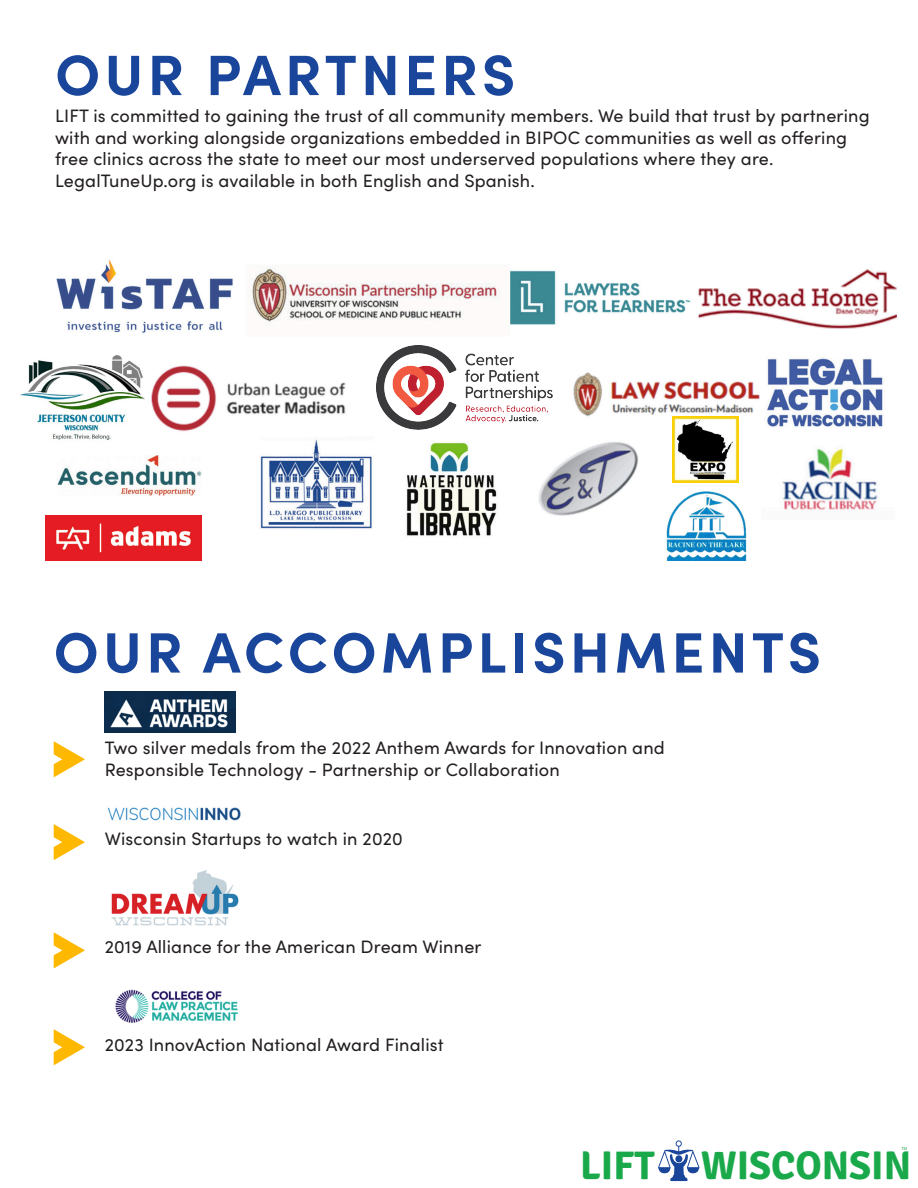
<style>
.page{position:relative;width:918px;height:1188px;background:#fff}
.page>*{position:absolute;margin:0;border:0;box-sizing:border-box;transform-origin:0 0}
.t1{font:700 57px "Sofia Pro";letter-spacing:.07em;color:#19469b}
.t2{font:700 40.05px "Signika";color:#1aa94a}
.t3{font:18px/21.6px "Sofia Pro";letter-spacing:.01em;color:#231f20}
.t4{font:3.9px "Arial";color:#1aa94a}
</style>
<div class="page">
<svg style="left:658px;top:1140px;width:41px;height:41px"></svg>
<div style="left:675px;top:1155px;width:7px;height:7px;background:#19469b;border-radius:50%"></div>
<img style="left:56px;top:259px;width:841px;height:277px">
<img style="left:105px;top:692px;width:130px;height:40px">
<img style="left:107px;top:807px;width:134px;height:14px">
<img style="left:111px;top:870px;width:128px;height:56px">
<img style="left:115px;top:989px;width:123px;height:34px">
<svg style="left:54px;top:741px;width:31px;height:36px"></svg>
<svg style="left:54px;top:824px;width:31px;height:36px"></svg>
<svg style="left:54px;top:932px;width:31px;height:36px"></svg>
<svg style="left:54px;top:1029px;width:31px;height:36px"></svg>
<div style="left:35px;top:443px;width:212px;height:74px;background:#fff"></div>
<img style="left:57px;top:455px;width:145px;height:41px">
<div style="left:35px;top:516px;width:177px;height:45px;background:#fff"></div>
<img style="left:45px;top:516px;width:156px;height:45px">
<img style="left:20px;top:349px;width:127px;height:94px">
<div style="left:650px;top:417px;width:111px;height:117px;background:#fff"></div>
<img style="left:673px;top:417px;width:65px;height:65px">
<img style="left:662px;top:491px;width:88px;height:70px">
<div style="left:348px;top:343px;width:224px;height:91px;background:#fff"></div>
<img style="left:377px;top:345px;width:176px;height:85px">
<p class="t1" style="left:55px;top:31px;width:462px">OUR PARTNERS</p>
<p class="t3" style="left:55px;top:104px;width:816px">LIFT is committed to gaining the trust of all community members. We build that trust by partnering with and working alongside organizations embedded in BIPOC communities as well as offering free clinics across the state to meet our most underserved populations where they are.</p>
<p class="t3" style="left:55px;top:169px;width:481px">LegalTuneUp.org is available in both English and Spanish.</p>
<p class="t1" style="left:54px;top:609px;width:769px">OUR ACCOMPLISHMENTS</p>
<p class="t3" style="left:105px;top:736px;width:562px">Two silver medals from the 2022 Anthem Awards for Innovation and<br>Responsible Technology - Partnership or Collaboration</p>
<p class="t3" style="left:105px;top:827px;width:300px">Wisconsin Startups to watch in 2020</p>
<p class="t3" style="left:105px;top:935px;width:378px">2019 Alliance for the American Dream Winner</p>
<p class="t3" style="left:105px;top:1033px;width:340px">2023 InnovAction National Award Finalist</p>
<p class="t4" style="left:902px;top:1146px;width:7px">TM</p>
<h2 class="t2" style="left:580px;top:1141px;width:333px">LIFT WISCONSIN</h2>
</div>
